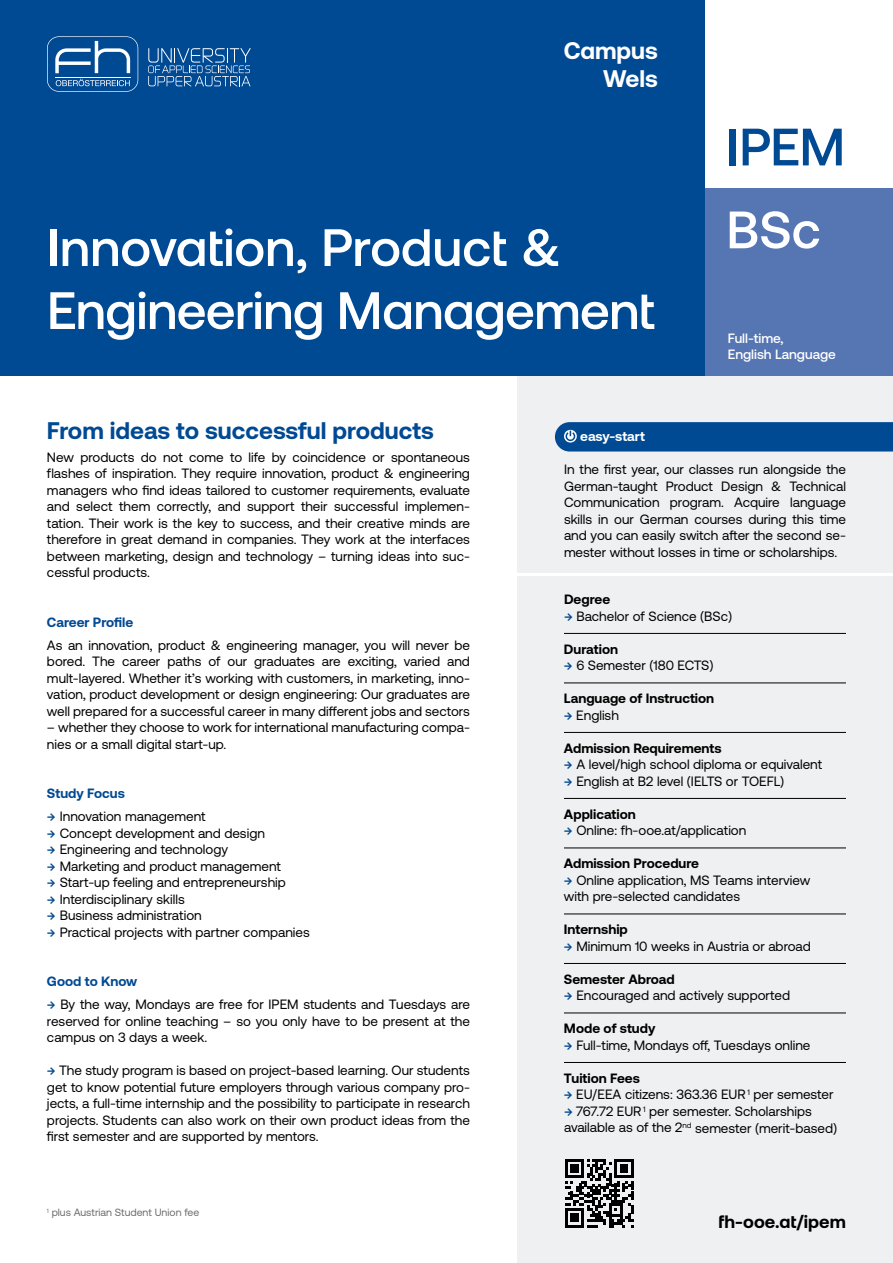
<style>
.page{position:relative;width:893px;height:1263px;background:#fff}
.page>*{position:absolute;margin:0;border:0;box-sizing:border-box;transform-origin:0 0}
.t1{font:500 52.5px/63px "Aeonik";letter-spacing:-.01em;color:#fff}
.t2{font:500 52.5px "Aeonik";color:#004993}
.t3{font:700 24px "Aeonik";color:#004993}
.t4{font:700 24px/28.8px "Aeonik";color:#fff;text-align:right}
.t5{font:700 18px "Aeonik";color:#000}
.t6{font:13.5px/16.5px "Aeonik";color:#000;text-align:justify}
.t7{font:700 13.5px "Aeonik";color:#000}
.t8{font:700 13.5px "Aeonik";color:#004993}
.t9{font:500 13.5px/16.2px "Aeonik";color:#fff}
.t10{font:700 13.5px "Aeonik";color:#fff}
.t11{font:10.5px "Aeonik";color:#6c6d6d}
.s1{font-weight:500;color:#004993}
</style>
<div class="page">
<div style="left:0;top:0;width:705px;height:376px;background:#004993"></div>
<div style="left:705px;top:188px;width:188px;height:188px;background:#5675b3"></div>
<svg style="left:148px;top:48px;width:103px;height:38px"></svg>
<svg style="left:47px;top:36px;width:91px;height:56px"></svg>
<hr style="left:55px;top:77px;width:75px;height:1px;background:#fff">
<div style="left:517px;top:376px;width:376px;height:196px;background:#eff0f1"></div>
<div style="left:517px;top:577px;width:376px;height:686px;background:#eff0f1"></div>
<hr style="left:564px;top:633px;width:282px;height:1px;background:#000">
<hr style="left:564px;top:683px;width:282px;height:1px;background:#000">
<hr style="left:564px;top:732px;width:282px;height:1px;background:#000">
<hr style="left:564px;top:798px;width:282px;height:1px;background:#000">
<hr style="left:564px;top:848px;width:282px;height:1px;background:#000">
<hr style="left:564px;top:914px;width:282px;height:1px;background:#000">
<hr style="left:564px;top:963px;width:282px;height:1px;background:#000">
<hr style="left:564px;top:1013px;width:282px;height:1px;background:#000">
<hr style="left:564px;top:1062px;width:282px;height:1px;background:#000">
<svg style="left:565px;top:1159px;width:68px;height:68px"></svg>
<div style="left:555px;top:422px;width:338px;height:29px;background:#004993"></div>
<h2 class="t4" style="left:564px;top:36px;width:96px">Campus<br>Wels</h2>
<h1 class="t1" style="left:47px;top:216px;width:610px">Innovation, Product &amp;<br>Engineering Management</h1>
<h1 class="t2" style="left:726px;top:118px;width:120px">IPEM</h1>
<h1 class="t1" style="left:726px;top:198px;width:96px">BSc</h1>
<p class="t9" style="left:728px;top:330px;width:110px">Full-time,<br>English Language</p>
<h2 class="t3" style="left:47px;top:417px;width:388px">From ideas to successful products</h2>
<p class="t6" style="left:47px;top:449px;width:424px">New products do not come to life by coincidence or spontaneous flashes of inspiration. They require innovation, product &amp; engineering managers who find ideas tailored to customer requirements, evaluate and select them correctly, and support their successful implemen&shy;tation. Their work is the key to success, and their creative minds are therefore in great demand in companies. They work at the interfaces between marketing, design and technology – turning ideas into suc&shy;cessful products.</p>
<p class="t8" style="left:47px;top:614px;width:88px">Career Profile</p>
<p class="t6" style="left:47px;top:637px;width:424px">As an innovation, product &amp; engineering manager, you will never be bored. The career paths of our graduates are exciting, varied and mult-layered. Whether it’s working with customers, in marketing, inno&shy;vation, product development or design engineering: Our graduates are well prepared for a successful career in many different jobs and sectors</p>
<p class="t6" style="left:47px;top:719px;width:424px">– whether they choose to work for international manufacturing compa&shy;nies or a small digital start-up.</p>
<p class="t8" style="left:47px;top:786px;width:79px">Study Focus</p>
<p class="t6" style="left:47px;top:808px;width:160px"><span class="s1">→</span> Innovation management</p>
<p class="t6" style="left:47px;top:825px;width:219px"><span class="s1">→</span> Concept development and design</p>
<p class="t6" style="left:47px;top:841px;width:183px"><span class="s1">→</span> Engineering and technology</p>
<p class="t6" style="left:47px;top:858px;width:236px"><span class="s1">→</span> Marketing and product management</p>
<p class="t6" style="left:47px;top:874px;width:240px"><span class="s1">→</span> Start-up feeling and entrepreneurship</p>
<p class="t6" style="left:47px;top:891px;width:139px"><span class="s1">→</span> Interdisciplinary skills</p>
<p class="t6" style="left:47px;top:907px;width:156px"><span class="s1">→</span> Business administration</p>
<p class="t6" style="left:47px;top:924px;width:264px"><span class="s1">→</span> Practical projects with partner companies</p>
<p class="t8" style="left:47px;top:974px;width:92px">Good to Know</p>
<p class="t6" style="left:47px;top:996px;width:425px"><span class="s1">→</span> By the way, Mondays are free for IPEM students and Tuesdays are reserved for online teaching – so you only have to be present at the campus on 3 days a week.</p>
<p class="t6" style="left:47px;top:1062px;width:424px"><span class="s1">→</span> The study program is based on project-based learning. Our students get to know potential future employers through various company pro&shy;jects, a full-time internship and the possibility to participate in research projects. Students can also work on their own product ideas from the first semester and are supported by mentors.</p>
<p class="t11" style="left:47px;top:1206px;width:154px"><sup>1</sup> plus Austrian Student Union fee</p>
<p class="t10" style="left:580px;top:429px;width:66px">easy-start</p>
<p class="t6" style="left:564px;top:461px;width:284px">In the first year, our classes run alongside the German-taught Product Design &amp; Technical Communication program. Acquire language skills in our German courses during this time and you can easily switch after the second se&shy;mester without losses in time or scholarships.</p>
<p class="t7" style="left:564px;top:592px;width:48px">Degree</p>
<p class="t6" style="left:564px;top:608px;width:170px"><span class="s1">→</span> Bachelor of Science (BSc)</p>
<p class="t7" style="left:564px;top:642px;width:56px">Duration</p>
<p class="t6" style="left:564px;top:657px;width:151px"><span class="s1">→</span> 6 Semester (180 ECTS)</p>
<p class="t7" style="left:564px;top:691px;width:152px">Language of Instruction</p>
<p class="t6" style="left:564px;top:707px;width:56px"><span class="s1">→</span> English</p>
<p class="t7" style="left:564px;top:741px;width:159px">Admission Requirements</p>
<p class="t6" style="left:564px;top:756px;width:260px"><span class="s1">→</span> A level/high school diploma or equivalent</p>
<p class="t6" style="left:564px;top:773px;width:222px"><span class="s1">→</span> English at B2 level (IELTS or TOEFL)</p>
<p class="t7" style="left:564px;top:807px;width:73px">Application</p>
<p class="t6" style="left:564px;top:822px;width:184px"><span class="s1">→</span> Online: fh-ooe.at/application</p>
<p class="t7" style="left:564px;top:856px;width:137px">Admission Procedure</p>
<p class="t6" style="left:564px;top:872px;width:248px"><span class="s1">→</span> Online application, MS Teams interview with pre-selected candidates</p>
<p class="t7" style="left:564px;top:922px;width:65px">Internship</p>
<p class="t6" style="left:564px;top:938px;width:248px"><span class="s1">→</span> Minimum 10 weeks in Austria or abroad</p>
<p class="t7" style="left:564px;top:972px;width:112px">Semester Abroad</p>
<p class="t6" style="left:564px;top:987px;width:228px"><span class="s1">→</span> Encouraged and actively supported</p>
<p class="t7" style="left:564px;top:1021px;width:93px">Mode of study</p>
<p class="t6" style="left:564px;top:1037px;width:248px"><span class="s1">→</span> Full-time, Mondays off, Tuesdays online</p>
<p class="t7" style="left:564px;top:1071px;width:77px">Tuition Fees</p>
<p class="t6" style="left:564px;top:1086px;width:271px"><span class="s1">→</span> EU/EEA citizens: 363.36 EUR <sup>1</sup> per semester</p>
<p class="t6" style="left:564px;top:1103px;width:275px"><span class="s1">→</span> 767.72 EUR <sup>1</sup> per semester. Scholarships available as of the 2<sup>nd</sup> semester (merit-based)</p>
<h3 class="t5" style="left:718px;top:1212px;width:129px">fh-ooe.at/ipem</h3>
</div>
